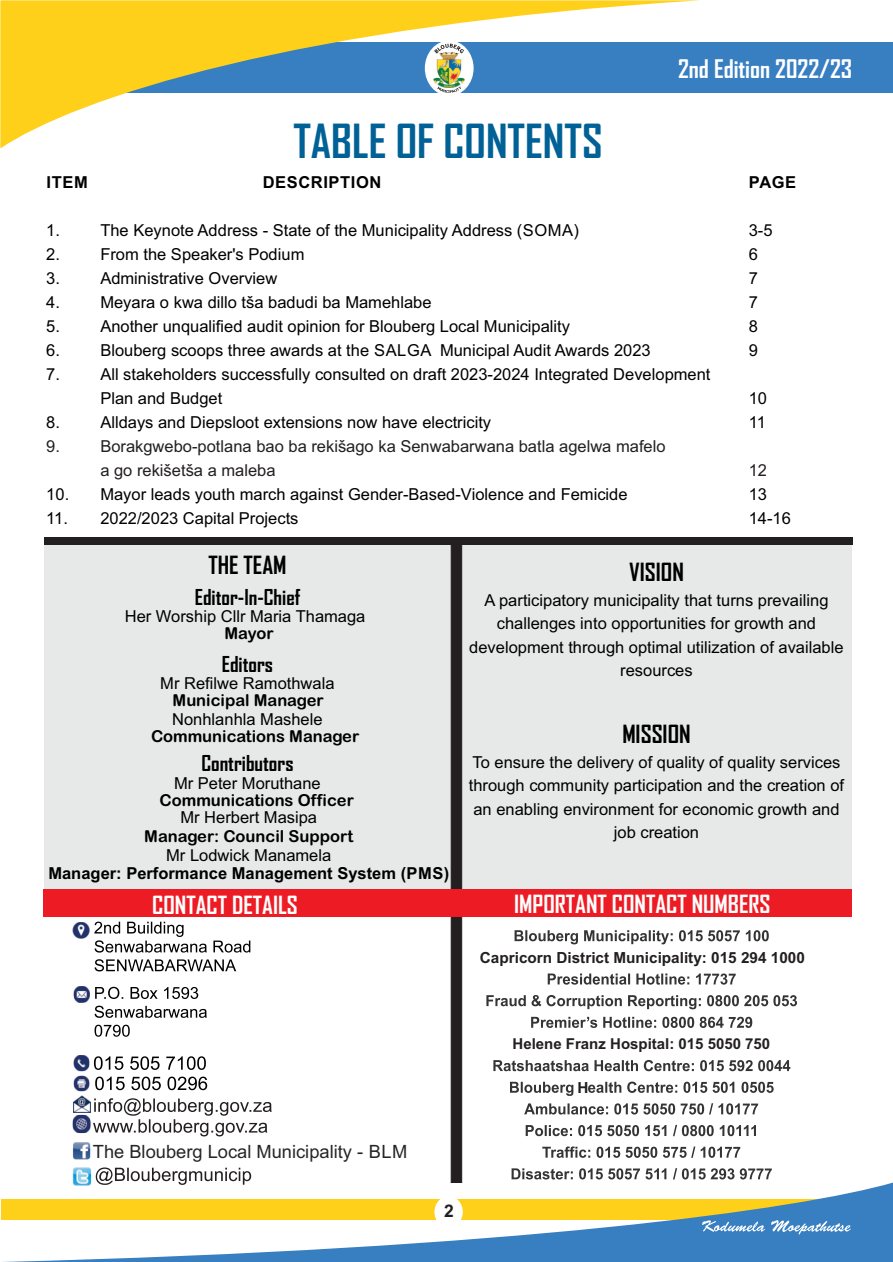
<style>
.page{position:relative;width:893px;height:1262px;background:#fff}
.page>*{position:absolute;margin:0;border:0;box-sizing:border-box;transform-origin:0 0}
.t1{font:700 45px "Agency FB";color:#006196}
.t2{font:700 24.6px "Agency FB";color:#fff}
.t3{font:700 24px "Agency FB";color:#fff}
.t4{font:700 24px "Agency FB";color:#000}
.t5{font:700 21px "Agency FB";color:#000}
.t6{font:18.3px "Arial";color:#262626}
.t7{font:700 17.4px "Arial";color:#231f20}
.t8{font:16.5px/23.2px "Arial";color:#000;text-align:center}
.t9{font:16.5px "Arial Rounded MT Bold";color:#000}
.t10{font:16.5px/24px "Arial";color:#231f20}
.t11{font:700 16.5px "Arial";color:#000}
.t12{font:700 16.5px "Arial";letter-spacing:.035em;color:#000}
.t13{font:700 15.3px "Arial";color:#231f20}
.t14{font:700 15px "Arial";color:#231f20}
</style>
<div class="page">
<div style="left:44px;top:541px;width:807px;height:359px;background:#e7e8e8"></div>
<div style="left:106px;top:42px;width:786px;height:50px;background:#387fc2"></div>
<div style="left:44px;top:537px;width:808px;height:7px;background:#231f20"></div>
<svg style="left:450px;top:544px;width:12px;height:638px;background:#302d2e"></svg>
<svg style="left:94px;top:1056px;width:112px;height:13px"></svg>
<svg style="left:95px;top:1076px;width:112px;height:14px"></svg>
<img style="left:73px;top:1142px;width:17px;height:17px;border-radius:3px">
<img style="left:73px;top:1167px;width:18px;height:18px;border-radius:3px">
<img style="left:73px;top:1055px;width:16px;height:16px">
<img style="left:73px;top:1075px;width:17px;height:16px">
<img style="left:73px;top:1114px;width:18px;height:19px">
<img style="left:73px;top:1095px;width:17px;height:17px">
<svg style="left:96px;top:1167px;width:155px;height:15px"></svg>
<svg style="left:93px;top:1098px;width:179px;height:38px"></svg>
<svg style="left:94px;top:921px;width:156px;height:50px"></svg>
<svg style="left:95px;top:986px;width:112px;height:50px"></svg>
<img style="left:72px;top:922px;width:18px;height:16px">
<img style="left:73px;top:986px;width:17px;height:17px">
<div style="left:44px;top:889px;width:808px;height:28px;background:#ed1c24"></div>
<svg style="left:1px;top:1182px;width:892px;height:80px"></svg>
<div style="left:434px;top:1196px;width:29px;height:31px;background:#fff;border-radius:50%"></div>
<svg style="left:510px;top:1081px;width:263px;height:14px"></svg>
<div style="left:577px;top:1081px;width:10px;height:14px;background:#fff"></div>
<svg style="left:514px;top:930px;width:254px;height:14px"></svg>
<svg style="left:547px;top:973px;width:188px;height:11px"></svg>
<svg style="left:486px;top:995px;width:311px;height:14px"></svg>
<svg style="left:531px;top:1016px;width:221px;height:12px"></svg>
<svg style="left:493px;top:1060px;width:297px;height:11px"></svg>
<svg style="left:524px;top:1103px;width:234px;height:11px"></svg>
<svg style="left:525px;top:1124px;width:231px;height:12px"></svg>
<svg style="left:542px;top:1146px;width:198px;height:11px"></svg>
<svg style="left:511px;top:1168px;width:260px;height:11px"></svg>
<svg style="left:0;top:0;width:700px;height:148px"></svg>
<svg style="left:702px;top:1220px;width:148px;height:14px;background:#6ea1d2"></svg>
<h1 class="t1" style="left:293px;top:123px;width:311px">TABLE OF CONTENTS</h1>
<h2 class="t2" style="left:678px;top:59px;width:176px">2nd Edition 2022/23</h2>
<p class="t11" style="left:47px;top:176px;width:43px">ITEM</p>
<p class="t12" style="left:263px;top:176px;width:120px">DESCRIPTION</p>
<p class="t11" style="left:749px;top:176px;width:49px">PAGE</p>
<p class="t8" style="left:46px;top:220px;width:15px">1.</p>
<p class="t8" style="left:100px;top:220px;width:480px">The Keynote Address - State of the Municipality Address (SOMA)</p>
<p class="t8" style="left:748px;top:220px;width:25px">3-5</p>
<p class="t8" style="left:46px;top:244px;width:15px">2.</p>
<p class="t8" style="left:100px;top:244px;width:205px">From the Speaker's Podium</p>
<p class="t8" style="left:748px;top:244px;width:11px">6</p>
<p class="t8" style="left:46px;top:268px;width:15px">3.</p>
<p class="t8" style="left:100px;top:268px;width:178px">Administrative Overview</p>
<p class="t8" style="left:748px;top:268px;width:11px">7</p>
<p class="t8" style="left:46px;top:292px;width:15px">4.</p>
<p class="t8" style="left:100px;top:292px;width:333px">Meyara o kwa dillo tša badudi ba Mamehlabe</p>
<p class="t8" style="left:748px;top:292px;width:11px">7</p>
<p class="t8" style="left:46px;top:316px;width:15px">5.</p>
<p class="t8" style="left:100px;top:316px;width:471px">Another unqualified audit opinion for Blouberg Local Municipality</p>
<p class="t8" style="left:748px;top:316px;width:11px">8</p>
<p class="t8" style="left:46px;top:340px;width:15px">6.</p>
<p class="t8" style="left:100px;top:340px;width:552px">Blouberg scoops three awards at the SALGA Municipal Audit Awards 2023</p>
<p class="t8" style="left:748px;top:340px;width:11px">9</p>
<p class="t8" style="left:46px;top:364px;width:15px">7.</p>
<p class="t8" style="left:100px;top:363px;width:611px;line-height:24px;text-align:left">All stakeholders successfully consulted on draft 2023-2024 Integrated Development<br>Plan and Budget</p>
<p class="t8" style="left:748px;top:388px;width:20px">10</p>
<p class="t8" style="left:46px;top:412px;width:15px">8.</p>
<p class="t8" style="left:100px;top:412px;width:392px">Alldays and Diepsloot extensions now have electricity</p>
<p class="t8" style="left:748px;top:412px;width:19px">11</p>
<p class="t10" style="left:46px;top:435px;width:15px">9.</p>
<p class="t10" style="left:100px;top:435px;width:566px">Borakgwebo-potlana bao ba rekišago ka Senwabarwana batla agelwa mafelo a go rekišetša a maleba</p>
<p class="t10" style="left:748px;top:459px;width:20px">12</p>
<p class="t8" style="left:46px;top:484px;width:583px">10. Mayor leads youth march against Gender-Based-Violence and Femicide</p>
<p class="t8" style="left:748px;top:484px;width:20px">13</p>
<p class="t8" style="left:46px;top:507px;width:254px">11. 2022/2023 Capital Projects</p>
<p class="t8" style="left:748px;top:507px;width:44px">14-16</p>
<h3 class="t4" style="left:208px;top:556px;width:80px">THE TEAM</h3>
<p class="t5" style="left:195px;top:588px;width:107px">Editor-In-Chief</p>
<p class="t8" style="left:125px;top:606px;width:242px">Her Worship Cllr Maria Thamaga</p>
<p class="t9" style="left:224px;top:627px;width:51px">Mayor</p>
<p class="t5" style="left:222px;top:655px;width:53px">Editors</p>
<p class="t8" style="left:160px;top:673px;width:176px">Mr Refilwe Ramothwala</p>
<p class="t9" style="left:173px;top:694px;width:153px">Municipal Manager</p>
<p class="t8" style="left:172px;top:709px;width:152px">Nonhlanhla Mashele</p>
<p class="t9" style="left:151px;top:730px;width:210px">Communications Manager</p>
<p class="t5" style="left:201px;top:755px;width:94px">Contributors</p>
<p class="t8" style="left:174px;top:773px;width:148px">Mr Peter Moruthane</p>
<p class="t9" style="left:159px;top:794px;width:196px">Communications Officer</p>
<p class="t8" style="left:180px;top:807px;width:138px">Mr Herbert Masipa</p>
<p class="t9" style="left:144px;top:830px;width:210px">Manager: Council Support</p>
<p class="t8" style="left:166px;top:845px;width:167px">Mr Lodwick Manamela</p>
<p class="t11" style="left:48px;top:867px;width:402px">Manager: Performance Management System (PMS)</p>
<h3 class="t4" style="left:629px;top:563px;width:56px">VISION</h3>
<p class="t8" style="left:469px;top:590px;width:376px">A participatory municipality that turns prevailing challenges into opportunities for growth and development through optimal utilization of available resources</p>
<h3 class="t4" style="left:622px;top:725px;width:70px">MISSION</h3>
<p class="t8" style="left:469px;top:752px;width:377px">To ensure the delivery of quality of quality services through community participation and the creation of an enabling environment for economic growth and job creation</p>
<h3 class="t3" style="left:152px;top:896px;width:147px">CONTACT DETAILS</h3>
<h3 class="t3" style="left:514px;top:894px;width:258px">IMPORTANT CONTACT NUMBERS</h3>
<p class="t13" style="left:480px;top:951px;width:326px">Capricorn District Municipality: 015 294 1000</p>
<p class="t6" style="left:93px;top:1144px;width:316px">The Blouberg Local Municipality - BLM</p>
<p class="t7" style="left:444px;top:1204px;width:11px">2</p>
<p class="t14" style="left:512px;top:1038px;width:259px">Helene Franz Hospital: 015 5050 750</p>
<p class="t13" style="left:577px;top:1081px;width:13px">H</p>
</div>
